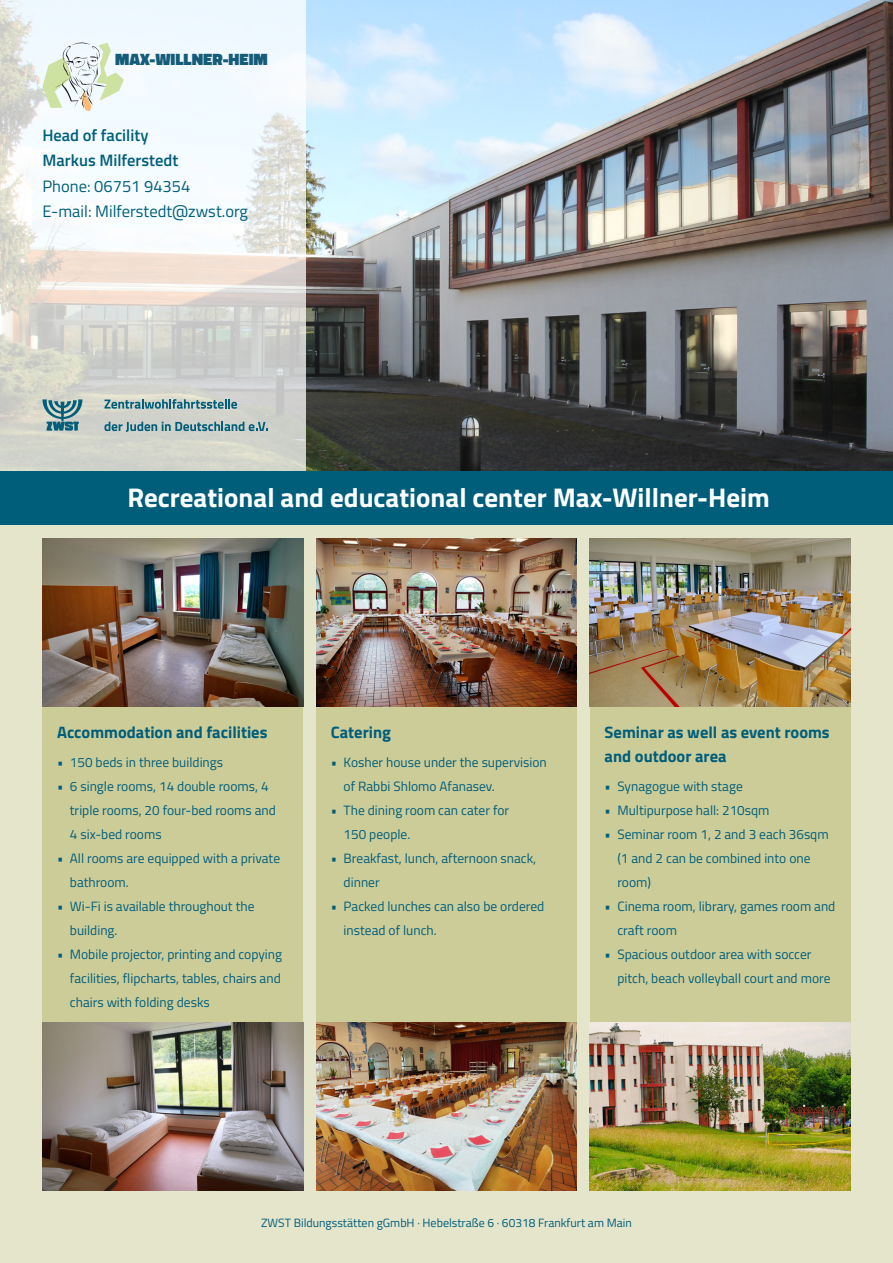
<style>
.page{position:relative;width:893px;height:1263px;background:#fff}
.page>*{position:absolute;margin:0;border:0;box-sizing:border-box;transform-origin:0 0}
.t1{font:700 27px "Titillium Web";color:#fff}
.t2{font:900 16.65px "Titillium Web";color:#155c79}
.t3{font:700 16.5px/24px "Titillium Web";color:#005e7b}
.t4{font:16.5px "Titillium Web";color:#005e7b}
.t5{font:600 16.5px "Titillium Web";color:#005e7b}
.t6{font:13.5px/24px "Titillium Web";color:#005e7b}
.t7{font:12px "Titillium Web";color:#005e7b}
</style>
<div class="page">
<img style="left:306px;top:0;width:587px;height:471px">
<svg style="left:0;top:0;width:306px;height:471px"></svg>
<div style="left:0;top:518px;width:893px;height:745px;background:#e5e5cc"></div>
<div style="left:0;top:471px;width:893px;height:54px;background:#005e7b"></div>
<svg style="left:43px;top:43px;width:81px;height:68px"></svg>
<div style="left:43px;top:556px;width:260px;height:585px;background:#cc9"></div>
<div style="left:316px;top:556px;width:261px;height:585px;background:#cc9"></div>
<div style="left:590px;top:556px;width:260px;height:585px;background:#cc9"></div>
<svg style="left:43px;top:399px;width:39px;height:32px"></svg>
<svg style="left:104px;top:399px;width:133px;height:10px"></svg>
<svg style="left:104px;top:422px;width:164px;height:10px"></svg>
<img style="left:43px;top:538px;width:260px;height:168px">
<img style="left:316px;top:538px;width:261px;height:168px">
<img style="left:590px;top:538px;width:260px;height:168px">
<img style="left:43px;top:1023px;width:260px;height:168px">
<img style="left:316px;top:1023px;width:261px;height:168px">
<img style="left:590px;top:1023px;width:260px;height:168px">
<p class="t2" style="left:115px;top:47px;width:154px">MAX-WILLNER-HEIM</p>
<p class="t5" style="left:43px;top:123px;width:107px">Head of facility</p>
<p class="t5" style="left:43px;top:148px;width:137px">Markus Milferstedt</p>
<p class="t4" style="left:43px;top:174px;width:149px">Phone: 06751 94354</p>
<p class="t4" style="left:43px;top:200px;width:207px">E-mail: Milferstedt@zwst.org</p>
<p class="t1" style="left:127px;top:477px;width:644px">Recreational and educational center Max-Willner-Heim</p>
<p class="t3" style="left:57px;top:720px;width:212px">Accommodation and facilities</p>
<p class="t6" style="left:57px;top:749px;width:167px">• 150 beds in three buildings</p>
<p class="t6" style="left:70px;top:773px;width:207px;text-indent:-13px">• 6 single rooms, 14 double rooms, 4 triple rooms, 20 four-bed rooms and<br>4 six-bed rooms</p>
<p class="t6" style="left:70px;top:845px;width:212px;text-indent:-13px">• All rooms are equipped with a private bathroom.</p>
<p class="t6" style="left:70px;top:893px;width:186px;text-indent:-13px">• Wi-Fi is available throughout the building.</p>
<p class="t6" style="left:70px;top:941px;width:214px;text-align:justify;text-indent:-13px">• Mobile projector, printing and copying facilities, flipcharts, tables, chairs and chairs with folding desks</p>
<p class="t3" style="left:331px;top:720px;width:62px">Catering</p>
<p class="t6" style="left:344px;top:749px;width:205px;text-indent:-13px">• Kosher house under the supervision of Rabbi Shlomo Afanasev.</p>
<p class="t6" style="left:344px;top:797px;width:167px;text-indent:-13px">• The dining room can cater for<br>150 people.</p>
<p class="t6" style="left:344px;top:845px;width:194px;text-indent:-13px">• Breakfast, lunch, afternoon snack, dinner</p>
<p class="t6" style="left:344px;top:893px;width:202px;text-indent:-13px">• Packed lunches can also be ordered instead of lunch.</p>
<p class="t3" style="left:605px;top:720px;width:227px">Seminar as well as event rooms and outdoor area</p>
<p class="t6" style="left:605px;top:773px;width:140px">• Synagogue with stage</p>
<p class="t6" style="left:605px;top:797px;width:166px">• Multipurpose hall: 210sqm</p>
<p class="t6" style="left:617px;top:821px;width:213px;text-indent:-13px">• Seminar room 1, 2 and 3 each 36sqm (1 and 2 can be combined into one room)</p>
<p class="t6" style="left:617px;top:893px;width:219px;text-indent:-13px">• Cinema room, library, games room and craft room</p>
<p class="t6" style="left:617px;top:941px;width:215px;text-indent:-13px">• Spacious outdoor area with soccer pitch, beach volleyball court and more</p>
<p class="t7" style="left:261px;top:1214px;width:372px">ZWST Bildungsstätten gGmbH · Hebelstraße 6 · 60318 Frankfurt am Main</p>
</div>
